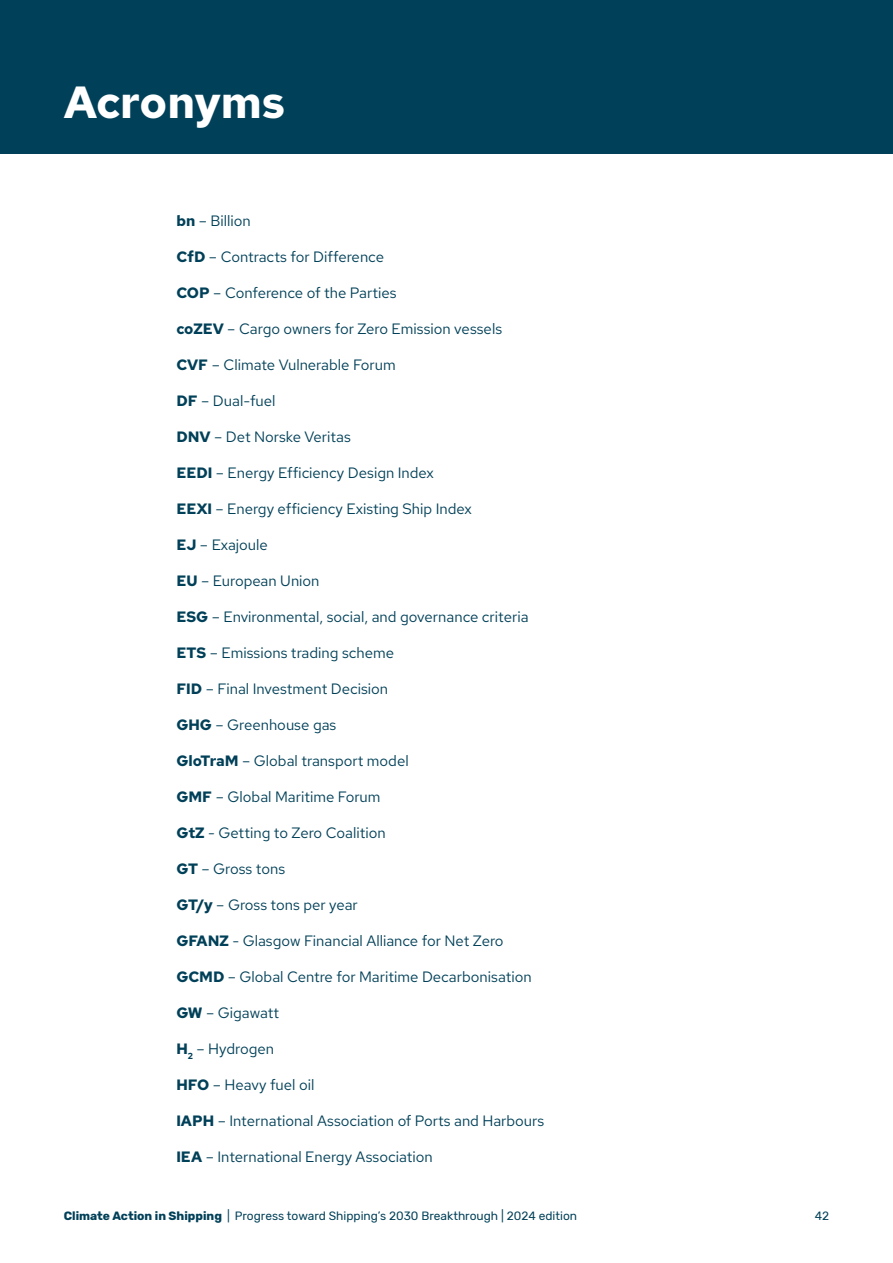
<style>
.page{position:relative;width:893px;height:1263px;background:#fff}
.page>*{position:absolute;margin:0;border:0;box-sizing:border-box;transform-origin:0 0}
.t1{font:700 45px "Red Hat Text";color:#fff}
.t2{font:15px "Red Hat Text";color:#004058}
.t3{font:12px "Rubik";color:#004058}
.s1{font-weight:700}
</style>
<div class="page">
<div style="left:0;top:0;width:893px;height:154px;background:#004058"></div>
<h1 class="t1" style="left:64px;top:72px;width:223px">Acronyms</h1>
<p class="t2" style="left:176px;top:211px;width:76px"><span class="s1">bn</span> – Billion</p>
<p class="t2" style="left:176px;top:247px;width:209px"><span class="s1">CfD</span> – Contracts for Difference</p>
<p class="t2" style="left:176px;top:283px;width:222px"><span class="s1">COP</span> – Conference of the Parties</p>
<p class="t2" style="left:176px;top:319px;width:327px"><span class="s1">coZEV</span> – Cargo owners for Zero Emission vessels</p>
<p class="t2" style="left:176px;top:355px;width:221px"><span class="s1">CVF</span> – Climate Vulnerable Forum</p>
<p class="t2" style="left:176px;top:391px;width:101px"><span class="s1">DF</span> – Dual-fuel</p>
<p class="t2" style="left:176px;top:427px;width:176px"><span class="s1">DNV</span> – Det Norske Veritas</p>
<p class="t2" style="left:176px;top:463px;width:259px"><span class="s1">EEDI</span> – Energy Efficiency Design Index</p>
<p class="t2" style="left:176px;top:499px;width:297px"><span class="s1">EEXI</span> – Energy efficiency Existing Ship Index</p>
<p class="t2" style="left:176px;top:535px;width:93px"><span class="s1">EJ</span> – Exajoule</p>
<p class="t2" style="left:176px;top:571px;width:145px"><span class="s1">EU</span> – European Union</p>
<p class="t2" style="left:176px;top:607px;width:354px"><span class="s1">ESG</span> – Environmental, social, and governance criteria</p>
<p class="t2" style="left:176px;top:643px;width:219px"><span class="s1">ETS</span> – Emissions trading scheme</p>
<p class="t2" style="left:176px;top:679px;width:213px"><span class="s1">FID</span> – Final Investment Decision</p>
<p class="t2" style="left:176px;top:715px;width:162px"><span class="s1">GHG</span> – Greenhouse gas</p>
<p class="t2" style="left:176px;top:751px;width:234px"><span class="s1">GloTraM</span> – Global transport model</p>
<p class="t2" style="left:176px;top:787px;width:206px"><span class="s1">GMF</span> – Global Maritime Forum</p>
<p class="t2" style="left:176px;top:823px;width:211px"><span class="s1">GtZ</span> - Getting to Zero Coalition</p>
<p class="t2" style="left:176px;top:859px;width:110px"><span class="s1">GT</span> – Gross tons</p>
<p class="t2" style="left:176px;top:895px;width:183px"><span class="s1">GT/y</span> – Gross tons per year</p>
<p class="t2" style="left:176px;top:931px;width:329px"><span class="s1">GFANZ</span> - Glasgow Financial Alliance for Net Zero</p>
<p class="t2" style="left:176px;top:967px;width:357px"><span class="s1">GCMD</span> – Global Centre for Maritime Decarbonisation</p>
<p class="t2" style="left:176px;top:1003px;width:104px"><span class="s1">GW</span> – Gigawatt</p>
<p class="t2" style="left:176px;top:1039px;width:99px"><span class="s1">H</span><sub>2</sub> – Hydrogen</p>
<p class="t2" style="left:176px;top:1075px;width:140px"><span class="s1">HFO</span> – Heavy fuel oil</p>
<p class="t2" style="left:176px;top:1111px;width:369px"><span class="s1">IAPH</span> – International Association of Ports and Harbours</p>
<p class="t2" style="left:176px;top:1147px;width:258px"><span class="s1">IEA</span> – International Energy Association</p>
<p class="t3" style="left:64px;top:1209px;width:515px"><span class="s1">Climate Action in Shipping</span> | Progress toward Shipping’s 2030 Breakthrough | 2024 edition</p>
<p class="t3" style="left:815px;top:1209px;width:16px">42</p>
</div>
